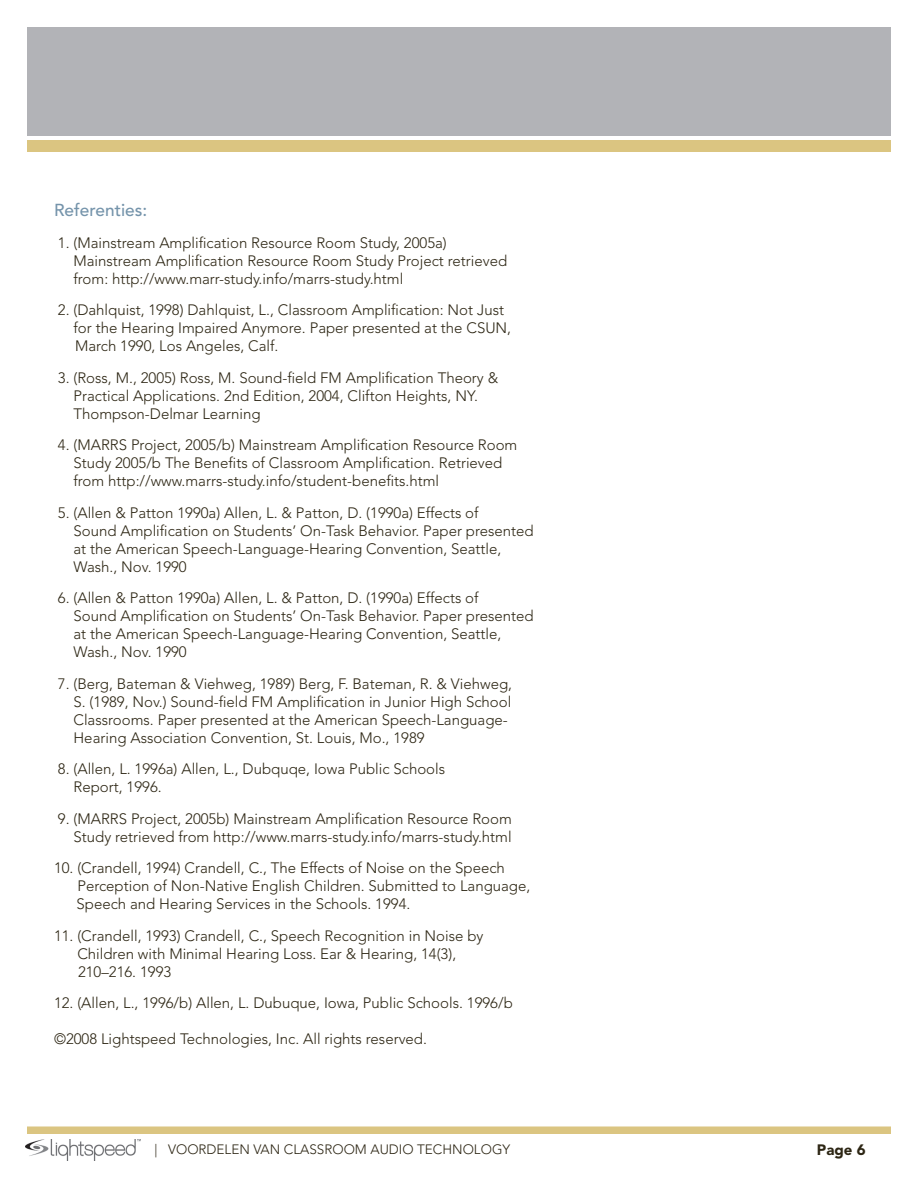
<style>
.page{position:relative;width:918px;height:1188px;background:#fff}
.page>*{position:absolute;margin:0;border:0;box-sizing:border-box;transform-origin:0 0}
.t1{font:500 17.25px "Avenir LT Std";color:#7594ab}
.t2{font:300 15px/18px "Avenir LT Std";color:#2d2614}
.t3{font:900 15px "Avenir LT Std";color:#2d2614}
.t4{font:300 13.5px "Avenir LT Std";color:#2d2614}
</style>
<div class="page">
<div style="left:27px;top:27px;width:864px;height:108px;background:#b2b3b7"></div>
<div style="left:27px;top:1126px;width:864px;height:8px;background:#dbc581"></div>
<div style="left:27px;top:140px;width:864px;height:12px;background:#dbc581"></div>
<img style="left:25px;top:1139px;width:115px;height:21px">
<p class="t1" style="left:54px;top:201px;width:95px">Referenties:</p>
<p class="t2" style="left:74px;top:234px;width:435px;text-indent:-16px">1. (Mainstream Amplification Resource Room Study, 2005a)<br>Mainstream Amplification Resource Room Study Project retrieved from: http://www.marr-study.info/marrs-study.html</p>
<p class="t2" style="left:74px;top:301px;width:439px;text-indent:-16px">2. (Dahlquist, 1998) Dahlquist, L., Classroom Amplification: Not Just for the Hearing Impaired Anymore. Paper presented at the CSUN,<br>March 1990, Los Angeles, Calf.</p>
<p class="t2" style="left:74px;top:369px;width:426px;text-indent:-16px">3. (Ross, M., 2005) Ross, M. Sound-field FM Amplification Theory &amp;<br>Practical Applications. 2nd Edition, 2004, Clifton Heights, NY.<br>Thompson-Delmar Learning</p>
<p class="t2" style="left:74px;top:436px;width:445px;text-indent:-16px">4. (MARRS Project, 2005/b) Mainstream Amplification Resource Room<br>Study 2005/b The Benefits of Classroom Amplification. Retrieved from http://www.marrs-study.info/student-benefits.html</p>
<p class="t2" style="left:74px;top:504px;width:462px;text-indent:-16px">5. (Allen &amp; Patton 1990a) Allen, L. &amp; Patton, D. (1990a) Effects of<br>Sound Amplification on Students’ On-Task Behavior. Paper presented at the American Speech-Language-Hearing Convention, Seattle, Wash., Nov. 1990</p>
<p class="t2" style="left:74px;top:589px;width:462px;text-indent:-16px">6. (Allen &amp; Patton 1990a) Allen, L. &amp; Patton, D. (1990a) Effects of<br>Sound Amplification on Students’ On-Task Behavior. Paper presented at the American Speech-Language-Hearing Convention, Seattle, Wash., Nov. 1990</p>
<p class="t2" style="left:74px;top:675px;width:440px;text-indent:-16px">7. (Berg, Bateman &amp; Viehweg, 1989) Berg, F. Bateman, R. &amp; Viehweg, S. (1989, Nov.) Sound-field FM Amplification in Junior High School Classrooms. Paper presented at the American Speech-Language-Hearing Association Convention, St. Louis, Mo., 1989</p>
<p class="t2" style="left:74px;top:760px;width:373px;text-indent:-16px">8. (Allen, L. 1996a) Allen, L., Dubquqe, Iowa Public Schools<br>Report, 1996.</p>
<p class="t2" style="left:58px;top:810px;width:455px;text-align:right">9. (MARRS Project, 2005b) Mainstream Amplification Resource Room<br>Study retrieved from http://www.marrs-study.info/marrs-study.html</p>
<p class="t2" style="left:76px;top:859px;width:455px;text-indent:-22px">10. (Crandell, 1994) Crandell, C., The Effects of Noise on the Speech<br>Perception of Non-Native English Children. Submitted to Language,<br>Speech and Hearing Services in the Schools. 1994.</p>
<p class="t2" style="left:77px;top:927px;width:408px;text-indent:-23px">11. (Crandell, 1993) Crandell, C., Speech Recognition in Noise by<br>Children with Minimal Hearing Loss. Ear &amp; Hearing, 14(3),<br>210–216. 1993</p>
<p class="t2" style="left:54px;top:994px;width:460px">12. (Allen, L., 1996/b) Allen, L. Dubuque, Iowa, Public Schools. 1996/b</p>
<p class="t2" style="left:54px;top:1029px;width:375px">©2008 Lightspeed Technologies, Inc. All rights reserved.</p>
<p class="t4" style="left:155px;top:1141px;width:357px">| VOORDELEN VAN CLASSROOM AUDIO TECHNOLOGY</p>
<p class="t3" style="left:817px;top:1140px;width:50px">Page 6</p>
</div>
